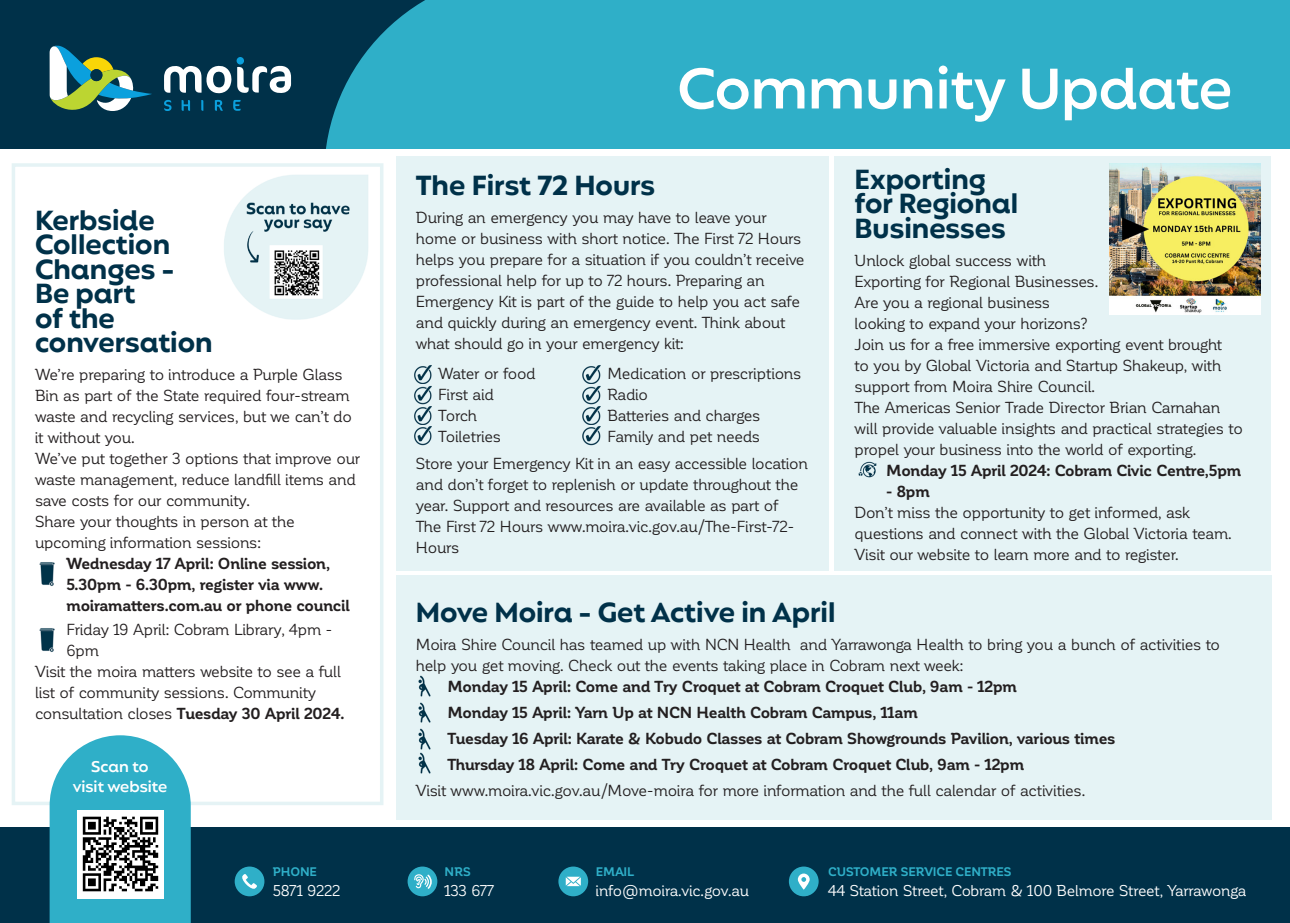
<style>
.page{position:relative;width:1290px;height:923px;background:#fff}
.page>*{position:absolute;margin:0;border:0;box-sizing:border-box;transform-origin:0 0}
.t1{font:600 57.75px "Mangueira";color:#fff}
.Heading{font:700 28px/24.5px "Mangueira";color:#003149}
.Body{font:15.75px/21px "Corporative";letter-spacing:-.02em;color:#231f20}
.t2{font:700 15.75px/21px "Corporative";letter-spacing:-.015em;color:#231f20}
.Heading-2{font:15.75px "Corporative";letter-spacing:-.02em;color:#231f20}
.t3{font:600 15.75px "Mangueira";color:#fff}
.t4{font:15.4px "Corporative";letter-spacing:-.015em;color:#fff}
.t5{font:700 12.25px "Corporative";letter-spacing:-.005em;color:#2fafc8}
.s1{font-weight:700}
</style>
<div class="page">
<div style="left:0;top:0;width:1290px;height:149px;background:#003149"></div>
<div style="left:326px;top:0;width:964px;height:149px;background:#2fafc8"></div>
<svg style="left:164px;top:66px;width:127px;height:27px"></svg>
<div style="left:236px;top:57px;width:8px;height:8px;background:#0ba0dd;border-radius:50%"></div>
<svg style="left:215px;top:100px;width:8px;height:11px"></svg>
<svg style="left:182px;top:100px;width:8px;height:11px"></svg>
<svg style="left:233px;top:100px;width:8px;height:11px"></svg>
<svg style="left:164px;top:100px;width:7px;height:11px"></svg>
<svg style="left:201px;top:100px;width:2px;height:11px"></svg>
<svg style="left:50px;top:45px;width:102px;height:66px"></svg>
<img style="left:224px;top:175px;width:144px;height:145px">
<div style="left:12px;top:163px;width:371px;height:642px;border:4px solid #e5f3f5"></div>
<div style="left:0;top:827px;width:1290px;height:96px;background:#003149"></div>
<svg style="left:408px;top:866px;width:29px;height:30px"></svg>
<svg style="left:558px;top:866px;width:30px;height:30px"></svg>
<svg style="left:789px;top:866px;width:30px;height:30px"></svg>
<svg style="left:235px;top:866px;width:29px;height:30px"></svg>
<svg style="left:50px;top:735px;width:141px;height:188px;background:#48b8ce"></svg>
<img style="left:77px;top:810px;width:86px;height:88px">
<img style="left:39px;top:562px;width:16px;height:24px">
<img style="left:39px;top:628px;width:16px;height:24px">
<div style="left:396px;top:156px;width:432px;height:414px;background:#e5f3f5"></div>
<div style="left:396px;top:575px;width:875px;height:245px;background:#e5f3f5"></div>
<div style="left:835px;top:156px;width:436px;height:414px;background:#e5f3f5"></div>
<img style="left:1109px;top:164px;width:151px;height:150px">
<img style="left:858px;top:461px;width:19px;height:17px">
<img style="left:418px;top:675px;width:13px;height:22px">
<img style="left:418px;top:702px;width:13px;height:21px">
<img style="left:418px;top:728px;width:13px;height:22px">
<img style="left:418px;top:752px;width:13px;height:22px">
<img style="left:414px;top:365px;width:18px;height:81px">
<img style="left:582px;top:365px;width:19px;height:81px">
<p class="Heading" style="left:35px;top:210px;width:121px">Kerbside</p>
<p class="Heading" style="left:35px;top:235px;width:137px">Collection</p>
<p class="Heading" style="left:35px;top:259px;width:141px">Changes -</p>
<p class="Heading" style="left:35px;top:284px;width:102px">Be part</p>
<p class="Heading" style="left:35px;top:308px;width:81px">of the</p>
<p class="Heading" style="left:35px;top:333px;width:179px">conversation</p>
<p class="Body" style="left:35px;top:364px;width:327px">We’re preparing to introduce a Purple Glass Bin as part of the State required four-stream waste and recycling services, but we can’t do it without you.<br>We’ve put together 3 options that improve our waste management, reduce landfill items and save costs for our community.<br>Share your thoughts in person at the upcoming information sessions:</p>
<p class="t2" style="left:67px;top:553px;width:285px;text-indent:-31px">• Wednesday 17 April: Online session,<br>5.30pm - 6.30pm, register via www. moiramatters.com.au or phone council</p>
<p class="Body" style="left:67px;top:619px;width:267px;text-indent:-31px">• Friday 19 April: Cobram Library, 4pm -<br>6pm</p>
<p class="Body" style="left:35px;top:661px;width:311px">Visit the moira matters website to see a full list of community sessions. Community consultation closes <span class="s1">Tuesday 30 April 2024.</span></p>
<p class="t3" style="left:91px;top:756px;width:59px">Scan to</p>
<p class="t3" style="left:73px;top:776px;width:96px">visit website</p>
<p class="t5" style="left:273px;top:865px;width:45px">PHONE</p>
<p class="t4" style="left:273px;top:882px;width:69px">5871 9222</p>
<p class="t1" style="left:677px;top:50px;width:556px">Community Update</p>
<p class="Heading" style="left:416px;top:176px;width:241px">The First 72 Hours</p>
<p class="Body" style="left:416px;top:207px;width:390px">During an emergency you may have to leave your home or business with short notice. The First 72 Hours helps you prepare for a situation if you couldn’t receive professional help for up to 72 hours. Preparing an Emergency Kit is part of the guide to help you act safe and quickly during an emergency event. Think about what should go in your emergency kit:</p>
<p class="Heading-2" style="left:438px;top:365px;width:99px">Water or food</p>
<p class="Heading-2" style="left:607px;top:365px;width:195px">Medication or prescriptions</p>
<p class="Heading-2" style="left:438px;top:386px;width:57px">First aid</p>
<p class="Heading-2" style="left:607px;top:386px;width:42px">Radio</p>
<p class="Heading-2" style="left:438px;top:407px;width:41px">Torch</p>
<p class="Heading-2" style="left:607px;top:407px;width:155px">Batteries and charges</p>
<p class="Heading-2" style="left:438px;top:428px;width:64px">Toiletries</p>
<p class="Heading-2" style="left:607px;top:428px;width:154px">Family and pet needs</p>
<p class="Body" style="left:416px;top:453px;width:394px">Store your Emergency Kit in an easy accessible location and don’t forget to replenish or update throughout the year. Support and resources are available as part of The First 72 Hours www.moira.vic.gov.au/The-First-72- Hours</p>
<p class="Heading" style="left:854px;top:169px;width:165px">Exporting for Regional<br>Businesses</p>
<p class="Body" style="left:854px;top:250px;width:245px">Unlock global success with<br>Exporting for Regional Businesses.</p>
<p class="Body" style="left:854px;top:292px;width:369px">Are you a regional business<br>looking to expand your horizons?<br>Join us for a free immersive exporting event brought to you by Global Victoria and Startup Shakeup, with support from Moira Shire Council.</p>
<p class="Body" style="left:854px;top:397px;width:390px">The Americas Senior Trade Director Brian Carnahan will provide valuable insights and practical strategies to propel your business into the world of exporting.</p>
<p class="t2" style="left:854px;top:460px;width:388px">• Monday 15 April 2024: Cobram Civic Centre,5pm</p>
<p class="t2" style="left:886px;top:481px;width:45px">- 8pm</p>
<p class="Body" style="left:854px;top:502px;width:379px">Don’t miss the opportunity to get informed, ask questions and connect with the Global Victoria team.</p>
<p class="Body" style="left:854px;top:544px;width:326px">Visit our website to learn more and to register.</p>
<p class="Heading" style="left:416px;top:602px;width:421px">Move Moira - Get Active in April</p>
<p class="Body" style="left:416px;top:634px;width:806px">Moira Shire Council has teamed up with NCN Health and Yarrawonga Health to bring you a bunch of activities to help you get moving. Check out the events taking place in Cobram next week:</p>
<p class="t2" style="left:416px;top:676px;width:603px">• Monday 15 April: Come and Try Croquet at Cobram Croquet Club, 9am - 12pm</p>
<p class="t2" style="left:416px;top:702px;width:503px">• Monday 15 April: Yarn Up at NCN Health Cobram Campus, 11am</p>
<p class="t2" style="left:416px;top:728px;width:701px">• Tuesday 16 April: Karate &amp; Kobudo Classes at Cobram Showgrounds Pavilion, various times</p>
<p class="t2" style="left:416px;top:754px;width:610px">• Thursday 18 April: Come and Try Croquet at Cobram Croquet Club, 9am - 12pm</p>
<p class="Body" style="left:416px;top:780px;width:671px">Visit www.moira.vic.gov.au/Move-moira for more information and the full calendar of activities.</p>
<p class="t5" style="left:445px;top:865px;width:28px">NRS</p>
<p class="t4" style="left:444px;top:882px;width:51px">133 677</p>
<p class="t5" style="left:596px;top:865px;width:40px">EMAIL</p>
<p class="t4" style="left:596px;top:882px;width:155px">info@moira.vic.gov.au</p>
<p class="t5" style="left:828px;top:865px;width:185px">CUSTOMER SERVICE CENTRES</p>
<p class="t4" style="left:828px;top:882px;width:420px">44 Station Street, Cobram &amp; 100 Belmore Street, Yarrawonga</p>
</div>
